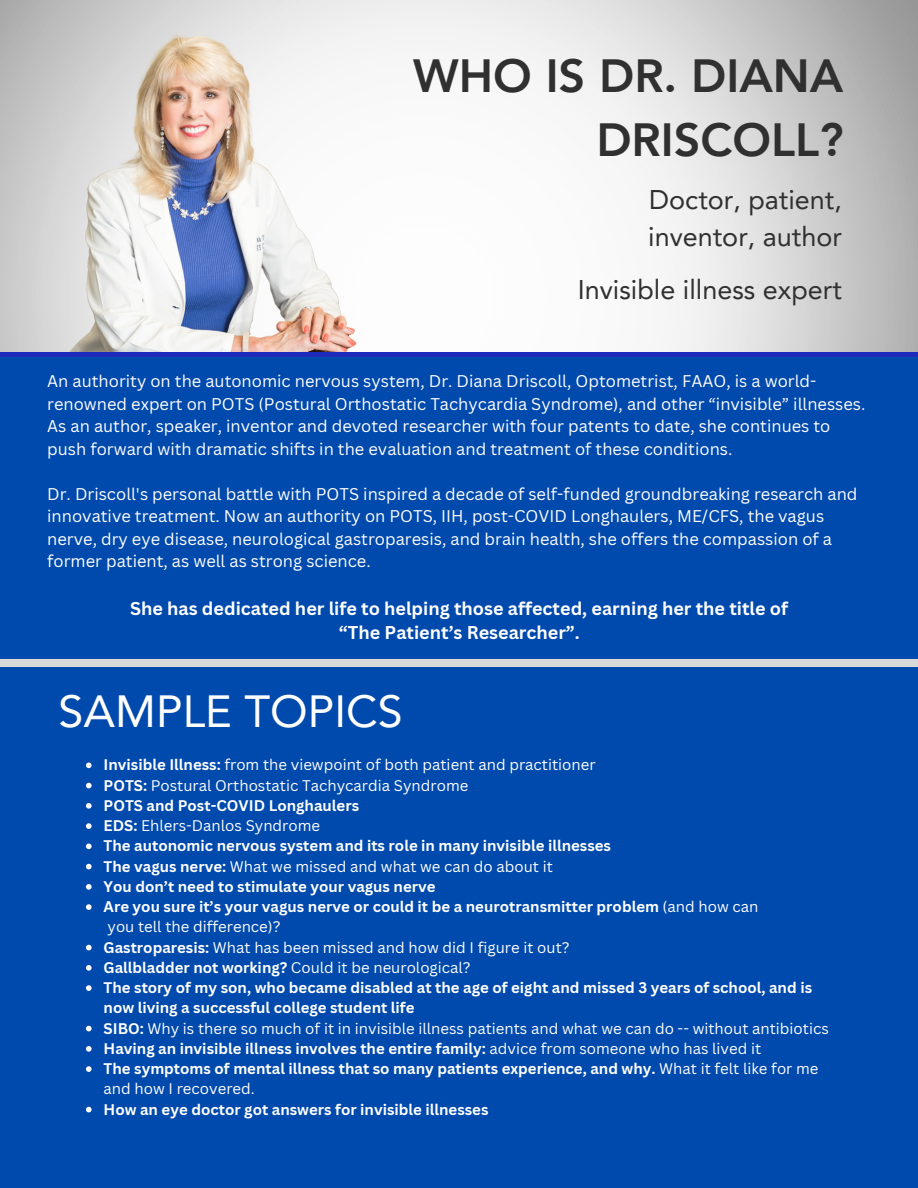
<style>
.page{position:relative;width:918px;height:1188px;background:#004aad}
.page>*{position:absolute;margin:0;border:0;box-sizing:border-box;transform-origin:0 0}
.t1{font:800 46.5px/64.2px "Avenir LT Pro";color:#303030;text-align:right}
.t2{font:45px "Avenir LT Pro";color:#fff}
.t3{font:27px/37.2px "Avenir LT Pro";color:#303030}
.t4{font:700 18px/24.8px "Canva Sans";color:#fff;text-align:center}
.t5{font:16.5px/22.5px "Canva Sans";color:#fff}
.t6{font:700 15px/20.2px "Canva Sans";color:#fff}
.t7{font:15px "Canva Sans";color:#fff}
.s1{font-weight:700}
.s2{font-weight:400}
</style>
<div class="page">
<img style="left:0;top:0;width:918px;height:352px">
<img style="left:66px;top:9px;width:296px;height:343px">
<div style="left:0;top:352px;width:918px;height:5px;background:#1f2abb"></div>
<svg style="left:86px;top:763px;width:6px;height:5px"></svg>
<svg style="left:86px;top:783px;width:6px;height:5px"></svg>
<svg style="left:86px;top:803px;width:6px;height:6px"></svg>
<svg style="left:86px;top:823px;width:6px;height:6px"></svg>
<svg style="left:86px;top:844px;width:6px;height:5px"></svg>
<svg style="left:86px;top:864px;width:6px;height:5px"></svg>
<svg style="left:86px;top:884px;width:6px;height:6px"></svg>
<svg style="left:86px;top:904px;width:6px;height:6px"></svg>
<svg style="left:86px;top:945px;width:6px;height:5px"></svg>
<svg style="left:86px;top:965px;width:6px;height:6px"></svg>
<svg style="left:86px;top:985px;width:6px;height:6px"></svg>
<svg style="left:86px;top:1026px;width:6px;height:5px"></svg>
<svg style="left:86px;top:1046px;width:6px;height:6px"></svg>
<svg style="left:86px;top:1066px;width:6px;height:6px"></svg>
<svg style="left:86px;top:1107px;width:6px;height:5px"></svg>
<div style="left:0;top:659px;width:918px;height:7px;background:#d9d9d9"></div>
<h1 class="t1" style="left:413px;top:48px;width:432px">WHO IS DR. DIANA<br>DRISCOLL?</h1>
<h3 class="t3" style="left:648px;top:183px;width:195px">Doctor, patient, inventor, author</h3>
<h3 class="t3" style="left:578px;top:274px;width:266px">Invisible illness expert</h3>
<h5 class="t5" style="left:47px;top:370px;width:820px">An authority on the autonomic nervous system, Dr. Diana Driscoll, Optometrist, FAAO, is a world&shy;renowned expert on POTS (Postural Orthostatic Tachycardia Syndrome), and other “invisible” illnesses.<br>As an author, speaker, inventor and devoted researcher with four patents to date, she continues to push forward with dramatic shifts in the evaluation and treatment of these conditions.</h5>
<h5 class="t5" style="left:47px;top:482px;width:812px">Dr. Driscoll's personal battle with POTS inspired a decade of self-funded groundbreaking research and innovative treatment. Now an authority on POTS, IIH, post-COVID Longhaulers, ME/CFS, the vagus nerve, dry eye disease, neurological gastroparesis, and brain health, she offers the compassion of a former patient, as well as strong science.</h5>
<h4 class="t4" style="left:130px;top:595px;width:660px">She has dedicated her life to helping those affected, earning her the title of “The Patient’s Researcher”.</h4>
<p class="t2" style="left:59px;top:693px;width:346px">SAMPLE TOPICS</p>
<h2 class="t7" style="left:104px;top:754px;width:494px"><span class="s1">Invisible Illness:</span> from the viewpoint of both patient and practitioner</h2>
<p class="t7" style="left:104px;top:775px;width:366px"><span class="s1">POTS:</span> Postural Orthostatic Tachycardia Syndrome</p>
<p class="t6" style="left:104px;top:795px;width:257px">POTS and Post-COVID Longhaulers</p>
<p class="t7" style="left:104px;top:815px;width:218px"><span class="s1">EDS:</span> Ehlers-Danlos Syndrome</p>
<p class="t6" style="left:104px;top:835px;width:509px">The autonomic nervous system and its role in many invisible illnesses</p>
<p class="t7" style="left:104px;top:856px;width:451px"><span class="s1">The vagus nerve:</span> What we missed and what we can do about it</p>
<p class="t6" style="left:104px;top:876px;width:334px">You don’t need to stimulate your vagus nerve</p>
<p class="t6" style="left:104px;top:896px;width:656px">Are you sure it’s your vagus nerve or could it be a neurotransmitter problem <span class="s2">(and how can</span></p>
<p class="t7" style="left:107px;top:916px;width:175px">you tell the difference)?</p>
<p class="t7" style="left:104px;top:937px;width:468px"><span class="s1">Gastroparesis:</span> What has been missed and how did I figure it out?</p>
<p class="t6" style="left:104px;top:957px;width:369px">Gallbladder not working? <span class="s2">Could it be neurological?</span></p>
<p class="t6" style="left:104px;top:977px;width:710px">The story of my son, who became disabled at the age of eight and missed 3 years of school, and is now living a successful college student life</p>
<p class="t7" style="left:104px;top:1018px;width:727px"><span class="s1">SIBO:</span> Why is there so much of it in invisible illness patients and what we can do -- without antibiotics</p>
<p class="t6" style="left:104px;top:1038px;width:659px">Having an invisible illness involves the entire family: <span class="s2">advice from someone who has lived it</span></p>
<p class="t6" style="left:104px;top:1058px;width:717px">The symptoms of mental illness that so many patients experience, and why. <span class="s2">What it felt like for me and how I recovered.</span></p>
<p class="t6" style="left:104px;top:1099px;width:386px">How an eye doctor got answers for invisible illnesses</p>
</div>
